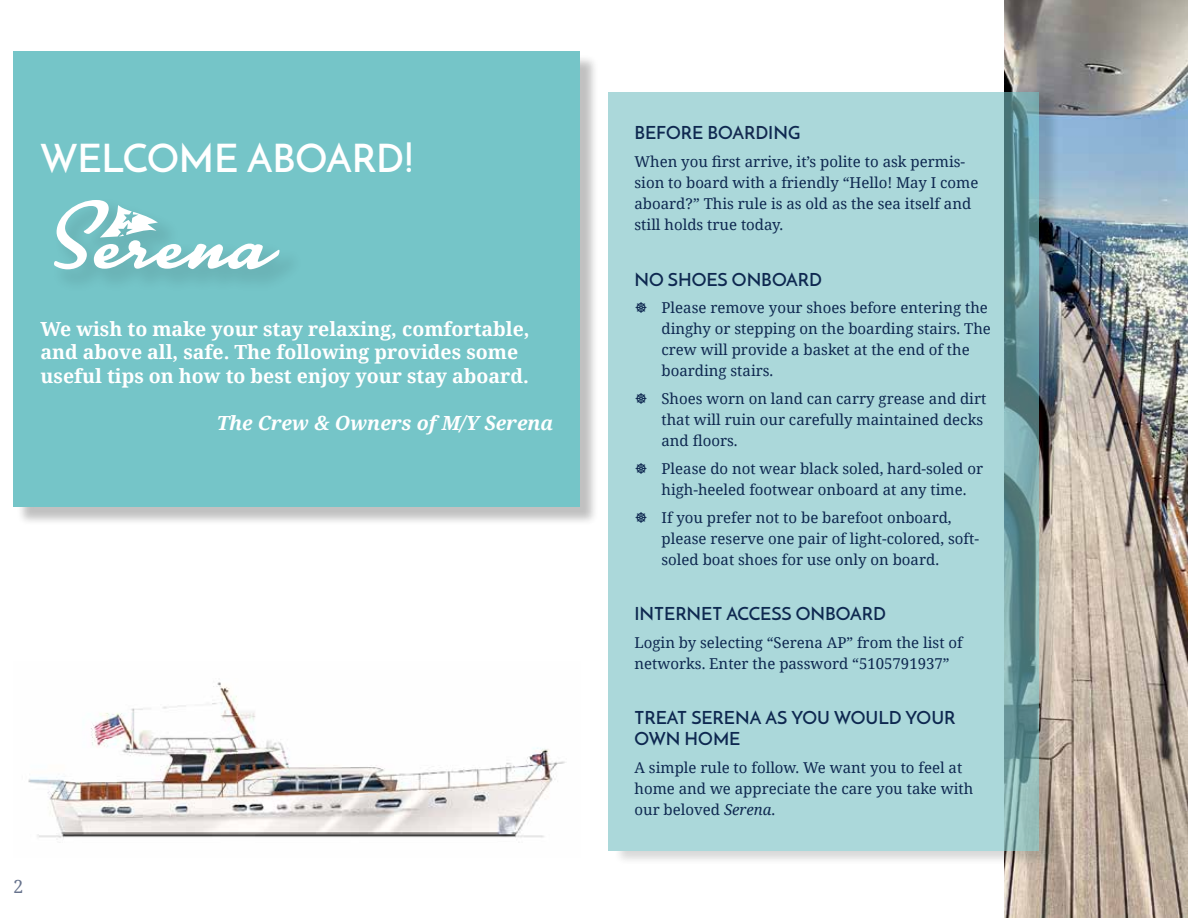
<style>
.page{position:relative;width:1188px;height:918px;background:#fff}
.page>*{position:absolute;margin:0;border:0;box-sizing:border-box;transform-origin:0 0}
.t1{font:39px "Reem Kufi";color:#fff}
.t2{font:700 19.5px/23.4px "Noto Serif";color:#fff}
.t3{font:italic 700 19.5px "Noto Serif";color:#fff}
.t4{font:18px/21px "Reem Kufi";color:#0e2850}
.t5{font:18px "Noto Serif";color:#67738d}
.t6{font:15px/21px "Noto Serif";color:#0e2850}
.s1{color:#14294f}
.s2{font-style:italic}
</style>
<div class="page">
<img style="left:1004px;top:0;width:184px;height:918px">
<div style="left:613px;top:91px;width:447px;height:774px;background:#000;opacity:.26"></div>
<svg style="left:608px;top:92px;width:431px;height:759px;background:#a5d2d4"></svg>
<div style="left:16px;top:54px;width:583px;height:472px;background:#000;opacity:.25"></div>
<div style="left:14px;top:52px;width:566px;height:455px;background:#75c5c8"></div>
<img style="left:28px;top:682px;width:538px;height:156px">
<div style="left:50px;top:196px;width:254px;height:98px;background:#000;opacity:.09"></div>
<svg style="left:54px;top:200px;width:227px;height:69px"></svg>
<svg style="left:636px;top:302px;width:11px;height:11px"></svg>
<svg style="left:636px;top:393px;width:11px;height:11px"></svg>
<svg style="left:636px;top:463px;width:11px;height:11px"></svg>
<svg style="left:636px;top:512px;width:11px;height:11px"></svg>
<h1 class="t1" style="left:40px;top:132px;width:375px">WELCOME ABOARD!</h1>
<h2 class="t2" style="left:40px;top:317px;width:491px">We wish to make your stay relaxing, comfortable, and above all, safe. The following provides some useful tips on how to best enjoy your stay aboard.</h2>
<h2 class="t3" style="left:217px;top:409px;width:338px">The Crew &amp; Owners of M/Y Serena</h2>
<p class="t5" style="left:14px;top:874px;width:12px">2</p>
<p class="t4" style="left:634px;top:124px;width:167px">BEFORE BO<span class="s1">ARD</span>ING</p>
<p class="t6" style="left:634px;top:151px;width:345px">When you first arrive, it’s polite to ask permis&shy;sion to board with a friendly “Hello! May I come aboard?” This rule is as old as the sea itself and still holds true today.</p>
<p class="t4" style="left:634px;top:270px;width:189px">NO SHOES ONBOARD</p>
<p class="t6" style="left:662px;top:297px;width:331px">Please remove your shoes before entering the dinghy or stepping on the boarding stairs. The crew will provide a basket at the end of the boarding stairs.</p>
<p class="t6" style="left:662px;top:388px;width:326px">Shoes worn on land can carry grease and dirt that will ruin our carefully maintained decks and floors.</p>
<p class="t6" style="left:662px;top:457px;width:323px">Please do not wear black soled, hard-soled or high-heeled footwear onboard at any time.</p>
<p class="t6" style="left:662px;top:506px;width:319px">If you prefer not to be barefoot onboard, please reserve one pair of light-colored, soft&shy;soled boat shoes for use only on board.</p>
<p class="t4" style="left:634px;top:605px;width:253px">INTERNET ACCESS ONBOARD</p>
<p class="t6" style="left:634px;top:631px;width:330px">Login by selecting “Serena AP” from the list of networks. Enter the password “5105791937”</p>
<p class="t4" style="left:634px;top:709px;width:323px">TREAT SERENA AS YOU WOULD YOUR<br>OWN HOME</p>
<p class="t6" style="left:634px;top:757px;width:340px">A simple rule to follow. We want you to feel at home and we appreciate the care you take with our beloved <span class="s2">Serena</span>.</p>
</div>
